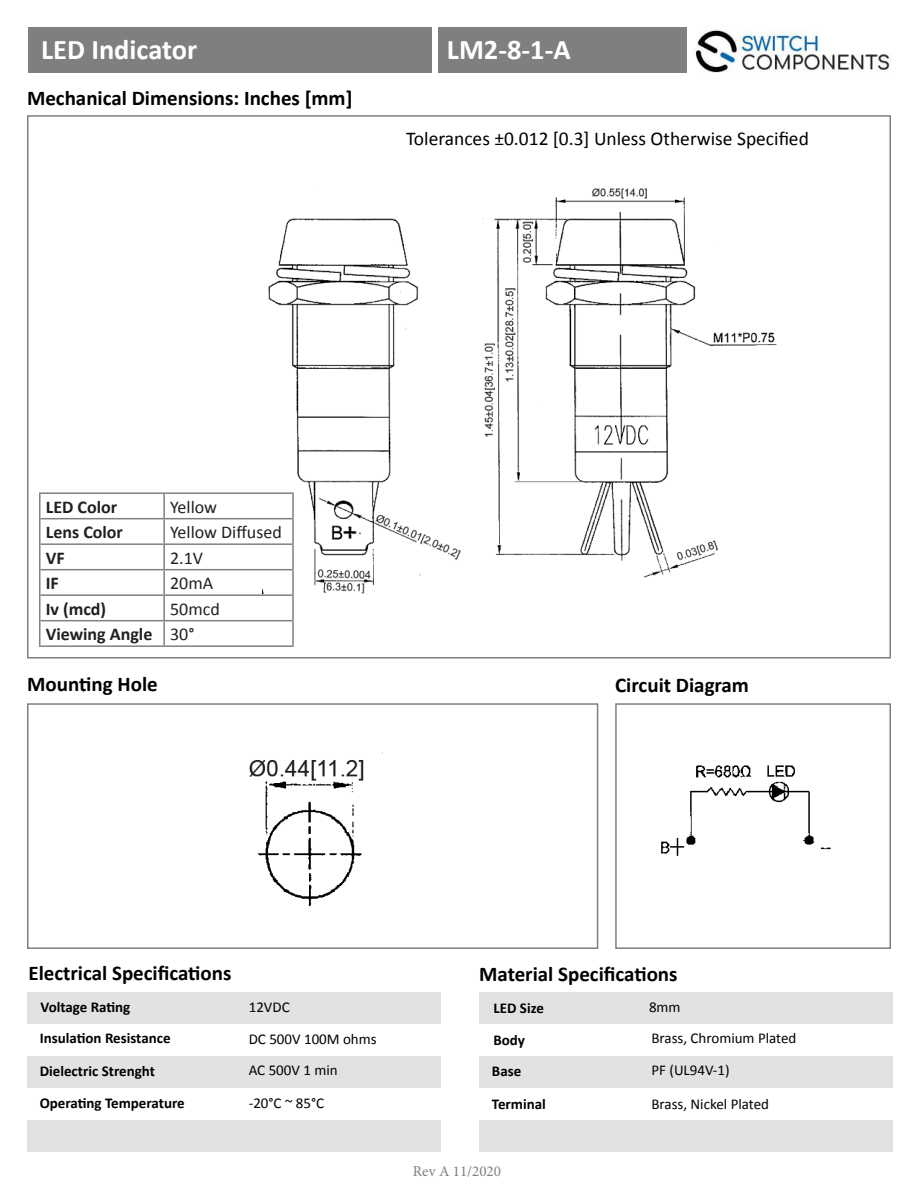
<style>
.page{position:relative;width:918px;height:1188px;background:#fff}
.page>*{position:absolute;margin:0;border:0;box-sizing:border-box;transform-origin:0 0}
.t1{font:700 28.5px "Calibri";color:#fff}
.t2{font:700 21px "Calibri";color:#000}
.t3{font:19.5px "Calibri";color:#000}
.t4{font:700 18px/25.5px "Calibri";color:#221f1f}
.t5{font:18px "Calibri";color:#221f1f}
.t6{font:700 15px "Calibri";color:#000}
.t7{font:15px "Calibri";color:#000}
.t8{font:15px "Minion Pro";color:#7f7f7f}
.s1{font-weight:400}
</style>
<div class="page">
<img style="left:695px;top:30px;width:196px;height:43px">
<div style="left:27px;top:992px;width:414px;height:31px;background:#e2e2e2"></div>
<div style="left:479px;top:992px;width:414px;height:31px;background:#e2e2e2"></div>
<div style="left:27px;top:1056px;width:414px;height:32px;background:#e2e2e2"></div>
<div style="left:479px;top:1056px;width:414px;height:32px;background:#e2e2e2"></div>
<div style="left:27px;top:1120px;width:414px;height:32px;background:#e2e2e2"></div>
<div style="left:479px;top:1120px;width:414px;height:32px;background:#e2e2e2"></div>
<div style="left:29px;top:27px;width:403px;height:46px;background:#7f7f7f"></div>
<div style="left:438px;top:27px;width:248px;height:46px;background:#7f7f7f"></div>
<div style="left:615px;top:703px;width:276px;height:246px;border:2px solid #7f7f7f"></div>
<div style="left:27px;top:703px;width:571px;height:246px;border:2px solid #7f7f7f"></div>
<img style="left:249px;top:752px;width:134px;height:154px">
<img style="left:661px;top:765px;width:170px;height:91px">
<img style="left:262px;top:188px;width:515px;height:406px">
<hr style="left:39px;top:492px;width:125px;height:2px;background:#7e8080">
<hr style="left:39px;top:494px;width:2px;height:25px;background:#7e8080">
<hr style="left:164px;top:492px;width:130px;height:2px;background:#7e8080">
<hr style="left:292px;top:494px;width:2px;height:25px;background:#7e8080">
<hr style="left:39px;top:519px;width:2px;height:25px;background:#7e8080">
<hr style="left:292px;top:519px;width:2px;height:25px;background:#7e8080">
<hr style="left:39px;top:544px;width:2px;height:26px;background:#7e8080">
<hr style="left:292px;top:544px;width:2px;height:26px;background:#7e8080">
<hr style="left:39px;top:570px;width:2px;height:25px;background:#7e8080">
<hr style="left:292px;top:570px;width:2px;height:25px;background:#7e8080">
<hr style="left:39px;top:595px;width:2px;height:26px;background:#7e8080">
<hr style="left:292px;top:595px;width:2px;height:26px;background:#7e8080">
<hr style="left:39px;top:621px;width:2px;height:24px;background:#7e8080">
<hr style="left:292px;top:621px;width:2px;height:24px;background:#7e8080">
<hr style="left:39px;top:645px;width:125px;height:2px;background:#7e8080">
<hr style="left:164px;top:645px;width:130px;height:2px;background:#7e8080">
<hr style="left:163px;top:494px;width:2px;height:24px;background:#7e8080">
<hr style="left:41px;top:518px;width:123px;height:1px;background:#7e8080">
<hr style="left:164px;top:518px;width:128px;height:1px;background:#7e8080">
<hr style="left:163px;top:519px;width:2px;height:24px;background:#7e8080">
<hr style="left:41px;top:543px;width:123px;height:2px;background:#7e8080">
<hr style="left:164px;top:543px;width:128px;height:2px;background:#7e8080">
<hr style="left:163px;top:545px;width:2px;height:24px;background:#7e8080">
<hr style="left:41px;top:569px;width:123px;height:1px;background:#7e8080">
<hr style="left:164px;top:569px;width:128px;height:1px;background:#7e8080">
<hr style="left:163px;top:570px;width:2px;height:24px;background:#7e8080">
<hr style="left:41px;top:594px;width:123px;height:2px;background:#7e8080">
<hr style="left:164px;top:594px;width:128px;height:2px;background:#7e8080">
<hr style="left:163px;top:596px;width:2px;height:24px;background:#7e8080">
<hr style="left:41px;top:620px;width:123px;height:1px;background:#7e8080">
<hr style="left:164px;top:620px;width:128px;height:1px;background:#7e8080">
<hr style="left:163px;top:621px;width:2px;height:24px;background:#7e8080">
<h1 class="t1" style="left:41px;top:39px;width:158px">LED Indicator</h1>
<h1 class="t1" style="left:447px;top:39px;width:125px">LM2-8-1-A</h1>
<p class="t2" style="left:27px;top:90px;width:327px">Mechanical Dimensions: Inches [mm]</p>
<p class="t3" style="left:406px;top:126px;width:404px">Tolerances ±0.012 [0.3] Unless Otherwise Speci昀椀ed</p>
<p class="t4" style="left:46px;top:495px;width:73px">LED Color</p>
<p class="t5" style="left:170px;top:500px;width:48px">Yellow</p>
<p class="t4" style="left:46px;top:521px;width:79px">Lens Color</p>
<p class="t5" style="left:170px;top:521px;width:113px">Yellow Di昀昀used</p>
<p class="t4" style="left:46px;top:546px;width:20px">VF</p>
<p class="t5" style="left:170px;top:551px;width:34px">2.1V</p>
<p class="t4" style="left:46px;top:572px;width:15px">IF</p>
<p class="t5" style="left:170px;top:577px;width:45px">20mA</p>
<p class="t4" style="left:46px;top:597px;width:62px">Iv (mcd)</p>
<p class="t4" style="left:46px;top:595px;width:176px;text-indent:124px"><span class="s1">50mcd<br></span>Viewing Angle <span class="s1">30°</span></p>
<p class="t2" style="left:27px;top:669px;width:132px">Moun琀椀ng Hole</p>
<p class="t2" style="left:615px;top:671px;width:135px">Circuit Diagram</p>
<p class="t2" style="left:28px;top:958px;width:205px">Electrical Speci昀椀ca琀椀ons</p>
<p class="t2" style="left:479px;top:959px;width:200px">Material Speci昀椀ca琀椀ons</p>
<p class="t6" style="left:40px;top:996px;width:91px">Voltage Ra琀椀ng</p>
<p class="t7" style="left:649px;top:1002px;width:33px">8mm</p>
<p class="t6" style="left:40px;top:1028px;width:132px">Insula琀椀on Resistance</p>
<p class="t6" style="left:493px;top:1035px;width:33px">Body</p>
<p class="t7" style="left:249px;top:1002px;width:42px">12VDC</p>
<p class="t6" style="left:493px;top:1003px;width:52px">LED Size</p>
<p class="t7" style="left:249px;top:1033px;width:129px">DC 500V 100M ohms</p>
<p class="t7" style="left:651px;top:1028px;width:147px">Brass, Chromium Plated</p>
<p class="t7" style="left:249px;top:1065px;width:90px">AC 500V 1 min</p>
<p class="t7" style="left:651px;top:1065px;width:80px">PF (UL94V-1)</p>
<p class="t6" style="left:40px;top:1061px;width:117px">Dielectric Strenght</p>
<p class="t6" style="left:492px;top:1066px;width:31px">Base</p>
<p class="t6" style="left:40px;top:1093px;width:147px">Opera琀椀ng Temperature</p>
<p class="t6" style="left:492px;top:1093px;width:56px">Terminal</p>
<p class="t7" style="left:249px;top:1098px;width:77px">-20°C ~ 85°C</p>
<p class="t7" style="left:651px;top:1094px;width:119px">Brass, Nickel Plated</p>
<p class="t8" style="left:413px;top:1162px;width:90px">Rev A 11/2020</p>
</div>
